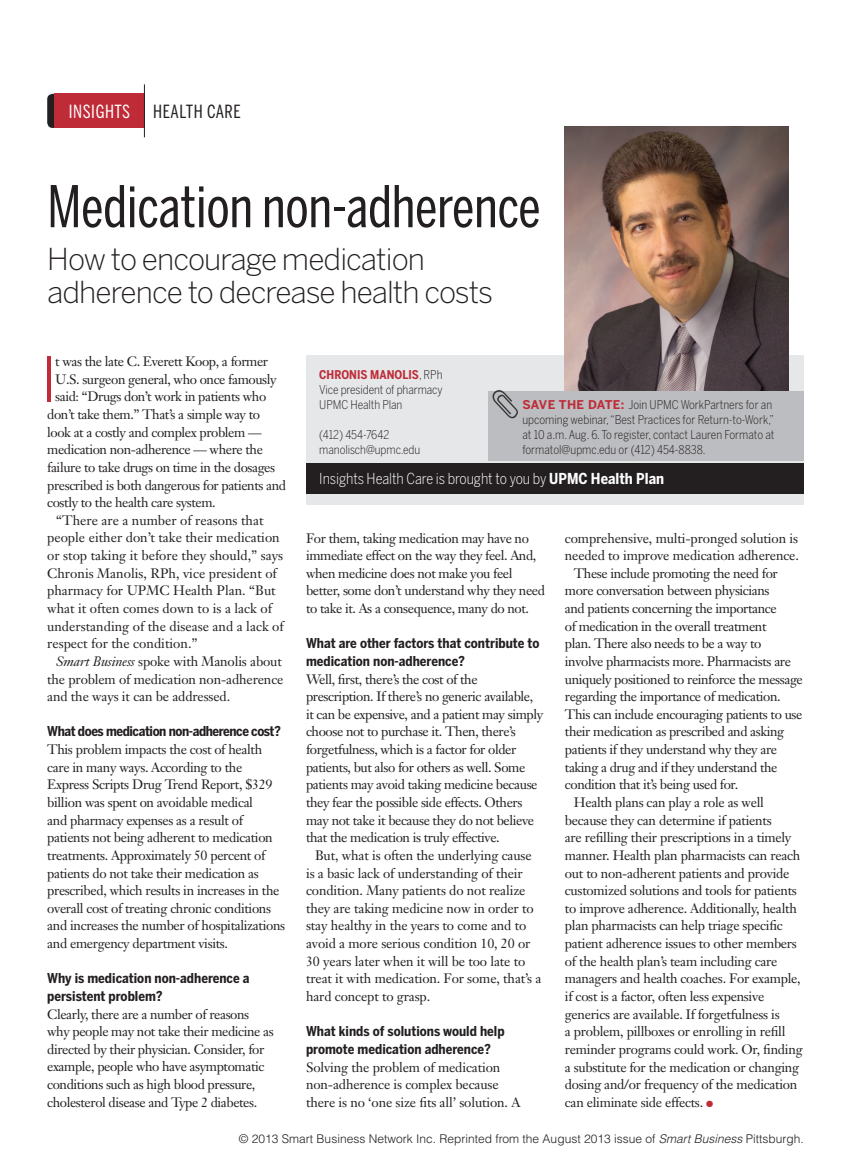
<style>
.page{position:relative;width:851px;height:1175px;background:#fff}
.page>*{position:absolute;margin:0;border:0;box-sizing:border-box;transform-origin:0 0}
.BodyDropCap{font:300 61.2px "Benton Sans";color:#bf2b37}
.Headline{font:57px "Benton Sans Comp";letter-spacing:-.005em;color:#231f20}
.Drophead{font:300 30px/33px "Benton Sans";letter-spacing:-.03em;color:#231f20}
.TopHeaderBlack{font:18px "Benton Sans Comp";letter-spacing:.03em;color:#231f20}
.TopHeaderWhite{font:18px "Benton Sans Comp";letter-spacing:.03em;color:#fff}
.InsightBroughtToYou{font:300 15px "Benton Sans Cond";letter-spacing:-.005em;color:#fff}
.Body{font:13.5px/17.7px "Janson Text";letter-spacing:-.02em;color:#231f20}
.BodyNoIndent{font:13.5px/17.7px "Janson Text";letter-spacing:-.03em;color:#231f20}
.BodyDropCap-2{font:13.5px "Janson Text";letter-spacing:-.03em;color:#231f20}
.Body-2{font:13.5px/17.7px "Janson Text";color:#231f20}
.BodyNoIndent-2{font:13.5px/17.7px "Janson Text";letter-spacing:-.01em;color:#231f20}
.BodySubhead{font:700 13.5px/17.7px "Benton Sans Cond";color:#231f20}
.BodySubhead-2{font:700 13.5px "Benton Sans Cond";letter-spacing:-.03em;color:#231f20}
.InsightsTitleCo{font:300 12px/15px "Benton Sans Cond";letter-spacing:-.005em;color:#231f20}
.t1{font:300 12px "Helvetica";color:#231f20}
.InsightsTitleCo-2{font:700 12px "Benton Sans Cond";color:#bf2b37}
.s1{font-style:italic}
.s2{font-weight:300;color:#231f20}
.s3{font-weight:700}
.s4{font-family:"Benton Sans";font-weight:700;color:#bf2b37}
.s5{color:#bf2b37}
</style>
<div class="page">
<div style="left:306px;top:355px;width:497px;height:150px;background:#e6e7e9"></div>
<img style="left:565px;top:127px;width:223px;height:264px">
<div style="left:306px;top:463px;width:497px;height:31px;background:#231f20"></div>
<div style="left:488px;top:391px;width:315px;height:70px;background:#bcbdc0"></div>
<svg style="left:492px;top:390px;width:26px;height:28px"></svg>
<svg style="left:47px;top:94px;width:8px;height:34px"></svg>
<div style="left:55px;top:94px;width:89px;height:34px;background:#bf2b37"></div>
<hr style="left:144px;top:84px;width:1px;height:53px;background:#231f20">
<p class="TopHeaderWhite" style="left:69px;top:101px;width:63px">INSIGHTS</p>
<p class="TopHeaderBlack" style="left:153px;top:101px;width:89px">HEALTH CARE</p>
<p class="Headline" style="left:47px;top:173px;width:495px">Medication non-adherence</p>
<p class="Drophead" style="left:47px;top:242px;width:447px">How to encourage medication adherence to decrease health costs</p>
<p class="BodyDropCap" style="left:40px;top:343px;width:18px">I</p>
<p class="BodyDropCap-2" style="left:55px;top:353px;width:214px">t was the late C. Everett Koop, a former</p>
<p class="BodyDropCap-2" style="left:55px;top:370px;width:223px">U.S. surgeon general, who once famously</p>
<p class="BodyDropCap-2" style="left:55px;top:388px;width:213px">said: “Drugs don’t work in patients who</p>
<p class="BodyDropCap-2" style="left:47px;top:406px;width:214px">don’t take them.” That’s a simple way to</p>
<p class="BodyDropCap-2" style="left:47px;top:423px;width:216px">look at a costly and complex problem —</p>
<p class="BodyDropCap-2" style="left:47px;top:441px;width:217px">medication non-adherence — where the</p>
<p class="BodyDropCap-2" style="left:47px;top:459px;width:229px">failure to take drugs on time in the dosages</p>
<p class="BodyDropCap-2" style="left:47px;top:476px;width:240px">prescribed is both dangerous for patients and</p>
<p class="BodyDropCap-2" style="left:47px;top:494px;width:170px">costly to the health care system.</p>
<p class="Body-2" style="left:47px;top:511px;width:238px;text-indent:9px">“There are a number of reasons that people either don’t take their medication or stop taking it before they should,” says Chronis Manolis, RPh, vice president of pharmacy for UPMC Health Plan. “But what it often comes down to is a lack of understanding of the disease and a lack of respect for the condition.”</p>
<p class="Body" style="left:47px;top:652px;width:238px;text-align:justify;text-indent:9px"><span class="s1">Smart Business</span> spoke with Manolis about the problem of medication non-adherence and the ways it can be addressed.</p>
<p class="BodySubhead-2" style="left:47px;top:723px;width:235px">What does medication non-adherence cost?</p>
<p class="BodyNoIndent" style="left:47px;top:740px;width:239px">This problem impacts the cost of health care in many ways. According to the Express Scripts Drug Trend Report, $329 billion was spent on avoidable medical<br>and pharmacy expenses as a result of patients not being adherent to medication treatments. Approximately 50 percent of patients do not take their medication as prescribed, which results in increases in the overall cost of treating chronic conditions and increases the number of hospitalizations and emergency department visits.</p>
<p class="BodySubhead" style="left:47px;top:969px;width:204px">Why is medication non-adherence a persistent problem?</p>
<p class="BodyNoIndent" style="left:47px;top:1005px;width:228px">Clearly, there are a number of reasons why people may not take their medicine as directed by their physician. Consider, for example, people who have asymptomatic conditions such as high blood pressure, cholesterol disease and Type 2 diabetes.</p>
<p class="InsightsTitleCo-2" style="left:319px;top:367px;width:125px">CHRONIS MANOLIS<span class="s2">, RPh</span></p>
<p class="InsightsTitleCo" style="left:319px;top:382px;width:125px">Vice president of pharmacy</p>
<p class="InsightsTitleCo" style="left:319px;top:397px;width:85px">UPMC Health Plan</p>
<p class="InsightsTitleCo" style="left:319px;top:427px;width:71px">(412) 454-7642</p>
<p class="InsightsTitleCo" style="left:319px;top:442px;width:102px">manolisch@upmc.edu</p>
<p class="InsightBroughtToYou" style="left:319px;top:470px;width:346px">Insights Health Care is brought to you by <span class="s3">UPMC Health Plan</span></p>
<p class="InsightsTitleCo" style="left:522px;top:397px;width:253px"><span class="s4">SAVE THE DATE:</span> Join UPMC WorkPartners for an upcoming webinar, “Best Practices for Return-to-Work,” at 10 a.m. Aug. 6. To register, contact Lauren Formato at formatol@upmc.edu or (412) 454-8838.</p>
<p class="BodyNoIndent" style="left:306px;top:529px;width:240px">For them, taking medication may have no immediate effect on the way they feel. And, when medicine does not make you feel better, some don’t understand why they need to take it. As a consequence, many do not.</p>
<p class="BodySubhead" style="left:306px;top:634px;width:235px">What are other factors that contribute to medication non-adherence?</p>
<p class="BodyNoIndent" style="left:306px;top:670px;width:239px">Well, first, there’s the cost of the prescription. If there’s no generic available, it can be expensive, and a patient may simply choose not to purchase it. Then, there’s forgetfulness, which is a factor for older patients, but also for others as well. Some patients may avoid taking medicine because they fear the possible side effects. Others may not take it because they do not believe that the medication is truly effective.</p>
<p class="Body" style="left:306px;top:846px;width:237px;text-indent:9px">But, what is often the underlying cause is a basic lack of understanding of their condition. Many patients do not realize they are taking medicine now in order to stay healthy in the years to come and to avoid a more serious condition 10, 20 or 30 years later when it will be too late to treat it with medication. For some, that’s a hard concept to grasp.</p>
<p class="BodySubhead" style="left:306px;top:1022px;width:200px">What kinds of solutions would help promote medication adherence?</p>
<p class="BodyNoIndent-2" style="left:306px;top:1057px;width:216px">Solving the problem of medication non-adherence is complex because there is no ‘one size fits all’ solution. A</p>
<p class="BodyNoIndent-2" style="left:565px;top:529px;width:235px">comprehensive, multi-pronged solution is needed to improve medication adherence.</p>
<p class="Body" style="left:565px;top:564px;width:239px;text-indent:9px">These include promoting the need for more conversation between physicians<br>and patients concerning the importance<br>of medication in the overall treatment<br>plan. There also needs to be a way to involve pharmacists more. Pharmacists are uniquely positioned to reinforce the message regarding the importance of medication.<br>This can include encouraging patients to use their medication as prescribed and asking patients if they understand why they are taking a drug and if they understand the condition that it’s being used for.</p>
<p class="Body" style="left:565px;top:793px;width:239px;text-indent:9px">Health plans can play a role as well because they can determine if patients<br>are refilling their prescriptions in a timely manner. Health plan pharmacists can reach out to non-adherent patients and provide customized solutions and tools for patients to improve adherence. Additionally, health plan pharmacists can help triage specific patient adherence issues to other members of the health plan’s team including care managers and health coaches. For example, if cost is a factor, often less expensive generics are available. If forgetfulness is<br>a problem, pillboxes or enrolling in refill reminder programs could work. Or, finding a substitute for the medication or changing dosing and/or frequency of the medication can eliminate side effects. <span class="s5">●</span></p>
<p class="t1" style="left:239px;top:1131px;width:566px">© 2013 Smart Business Network Inc. Reprinted from the August 2013 issue of <span class="s1">Smart Business</span> Pittsburgh.</p>
</div>
